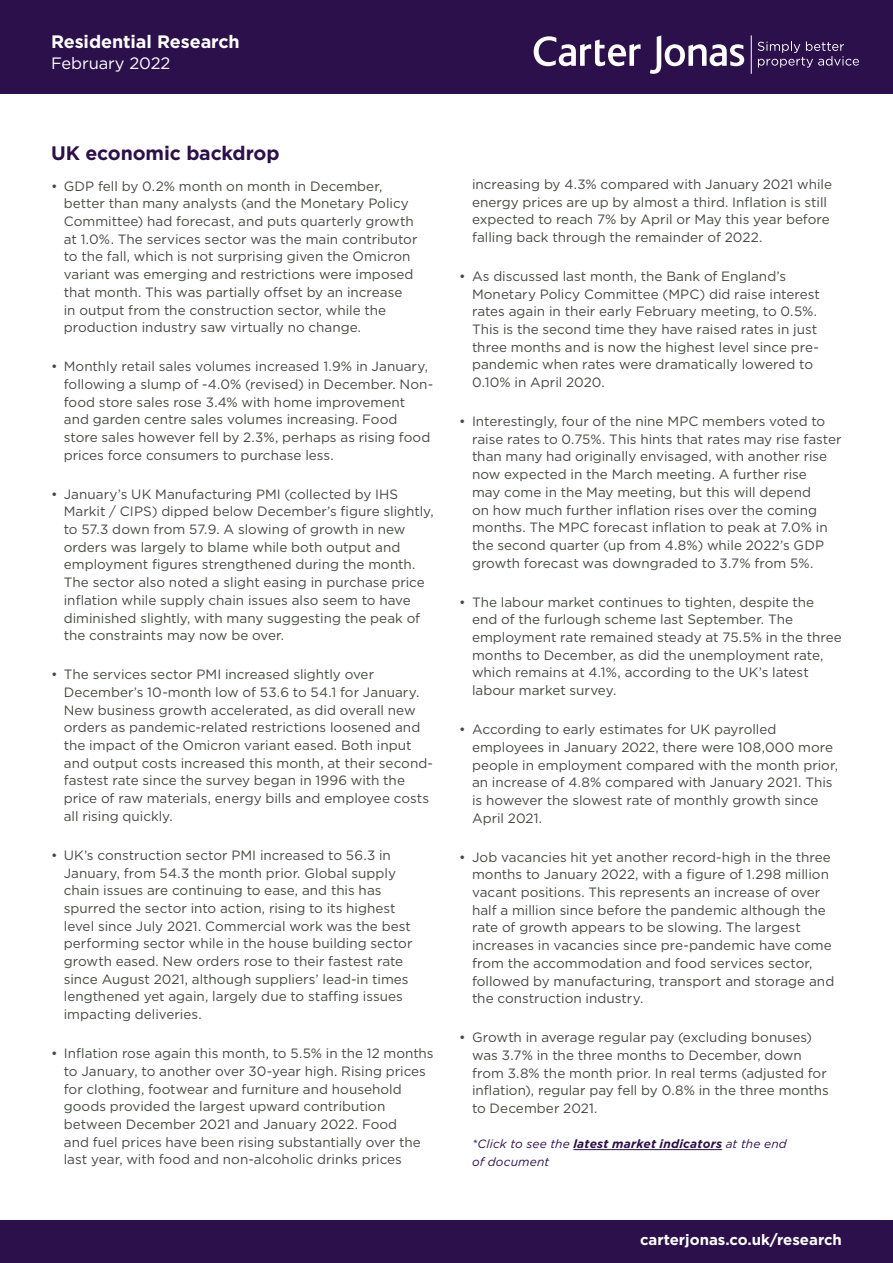
<style>
.page{position:relative;width:893px;height:1263px;background:#fff}
.page>*{position:absolute;margin:0;border:0;box-sizing:border-box;transform-origin:0 0}
.t1{font:700 19.5px "Gotham";letter-spacing:-.01em;color:#2c104c}
.t2{font:700 18px "Gotham";letter-spacing:-.005em;color:#fff}
.t3{font:16.5px "Gotham";letter-spacing:-.005em;color:#fff}
.t4{font:700 15px "Gotham";color:#fff}
.t5{font:13.5px/17.7px "Gotham";color:#464945}
.t6{font:italic 12px/17.7px "Gotham";letter-spacing:.015em;color:#2c104c}
.s1{font-weight:700}
</style>
<div class="page">
<div style="left:0;top:1220px;width:893px;height:43px;background:#2c104c"></div>
<div style="left:0;top:0;width:893px;height:94px;background:#2c104c"></div>
<svg style="left:650px;top:35px;width:94px;height:39px"></svg>
<svg style="left:534px;top:36px;width:107px;height:30px"></svg>
<hr style="left:751px;top:35px;width:1px;height:39px;background:#fff">
<svg style="left:758px;top:41px;width:101px;height:27px"></svg>
<hr style="left:573px;top:1149px;width:149px;height:1px;background:#2c104c">
<h2 class="t2" style="left:51px;top:30px;width:190px">Residential Research</h2>
<p class="t3" style="left:51px;top:52px;width:121px">February 2022</p>
<h1 class="t1" style="left:51px;top:140px;width:230px">UK economic backdrop</h1>
<p class="t5" style="left:64px;top:177px;width:355px;text-indent:-13px">• GDP fell by 0.2% month on month in December, better than many analysts (and the Monetary Policy Committee) had forecast, and puts quarterly growth at 1.0%. The services sector was the main contributor to the fall, which is not surprising given the Omicron variant was emerging and restrictions were imposed that month. This was partially offset by an increase in output from the construction sector, while the production industry saw virtually no change.</p>
<p class="t5" style="left:64px;top:357px;width:371px;text-indent:-13px">• Monthly retail sales volumes increased 1.9% in January, following a slump of -4.0% (revised) in December. Non&shy;food store sales rose 3.4% with home improvement and garden centre sales volumes increasing. Food store sales however fell by 2.3%, perhaps as rising food prices force consumers to purchase less.</p>
<p class="t5" style="left:64px;top:485px;width:371px;text-indent:-13px">• January’s UK Manufacturing PMI (collected by IHS Markit / CIPS) dipped below December’s figure slightly, to 57.3 down from 57.9. A slowing of growth in new orders was largely to blame while both output and employment figures strengthened during the month.<br>The sector also noted a slight easing in purchase price inflation while supply chain issues also seem to have diminished slightly, with many suggesting the peak of the constraints may now be over.</p>
<p class="t5" style="left:64px;top:665px;width:371px;text-indent:-13px">• The services sector PMI increased slightly over December’s 10-month low of 53.6 to 54.1 for January.<br>New business growth accelerated, as did overall new orders as pandemic-related restrictions loosened and the impact of the Omicron variant eased. Both input and output costs increased this month, at their second&shy;fastest rate since the survey began in 1996 with the price of raw materials, energy bills and employee costs all rising quickly.</p>
<p class="t5" style="left:64px;top:846px;width:350px;text-indent:-13px">• UK’s construction sector PMI increased to 56.3 in January, from 54.3 the month prior. Global supply chain issues are continuing to ease, and this has spurred the sector into action, rising to its highest level since July 2021. Commercial work was the best performing sector while in the house building sector growth eased. New orders rose to their fastest rate since August 2021, although suppliers’ lead-in times lengthened yet again, largely due to staffing issues impacting deliveries.</p>
<p class="t5" style="left:64px;top:1044px;width:371px;text-indent:-13px">• Inflation rose again this month, to 5.5% in the 12 months to January, to another over 30-year high. Rising prices for clothing, footwear and furniture and household goods provided the largest upward contribution between December 2021 and January 2022. Food<br>and fuel prices have been rising substantially over the last year, with food and non-alcoholic drinks prices</p>
<p class="t5" style="left:472px;top:175px;width:362px">increasing by 4.3% compared with January 2021 while energy prices are up by almost a third. Inflation is still expected to reach 7% by April or May this year before falling back through the remainder of 2022.</p>
<p class="t5" style="left:472px;top:267px;width:349px;text-indent:-13px">• As discussed last month, the Bank of England’s Monetary Policy Committee (MPC) did raise interest rates again in their early February meeting, to 0.5%.<br>This is the second time they have raised rates in just three months and is now the highest level since pre&shy;pandemic when rates were dramatically lowered to 0.10% in April 2020.</p>
<p class="t5" style="left:472px;top:412px;width:371px;text-indent:-13px">• Interestingly, four of the nine MPC members voted to raise rates to 0.75%. This hints that rates may rise faster than many had originally envisaged, with another rise now expected in the March meeting. A further rise<br>may come in the May meeting, but this will depend<br>on how much further inflation rises over the coming months. The MPC forecast inflation to peak at 7.0% in the second quarter (up from 4.8%) while 2022’s GDP growth forecast was downgraded to 3.7% from 5%.</p>
<p class="t5" style="left:472px;top:593px;width:371px;text-indent:-13px">• The labour market continues to tighten, despite the end of the furlough scheme last September. The employment rate remained steady at 75.5% in the three months to December, as did the unemployment rate, which remains at 4.1%, according to the UK’s latest labour market survey.</p>
<p class="t5" style="left:472px;top:720px;width:367px;text-indent:-13px">• According to early estimates for UK payrolled employees in January 2022, there were 108,000 more people in employment compared with the month prior, an increase of 4.8% compared with January 2021. This is however the slowest rate of monthly growth since April 2021.</p>
<p class="t5" style="left:472px;top:848px;width:364px;text-indent:-13px">• Job vacancies hit yet another record-high in the three months to January 2022, with a figure of 1.298 million vacant positions. This represents an increase of over half a million since before the pandemic although the rate of growth appears to be slowing. The largest increases in vacancies since pre-pandemic have come from the accommodation and food services sector, followed by manufacturing, transport and storage and the construction industry.</p>
<p class="t5" style="left:472px;top:1028px;width:358px;text-indent:-13px">• Growth in average regular pay (excluding bonuses) was 3.7% in the three months to December, down from 3.8% the month prior. In real terms (adjusted for inflation), regular pay fell by 0.8% in the three months to December 2021.</p>
<p class="t6" style="left:472px;top:1135px;width:316px">*Click to see the <span class="s1">latest market indicators</span> at the end of document</p>
<p class="t4" style="left:640px;top:1230px;width:203px">carterjonas.co.uk/research</p>
</div>
